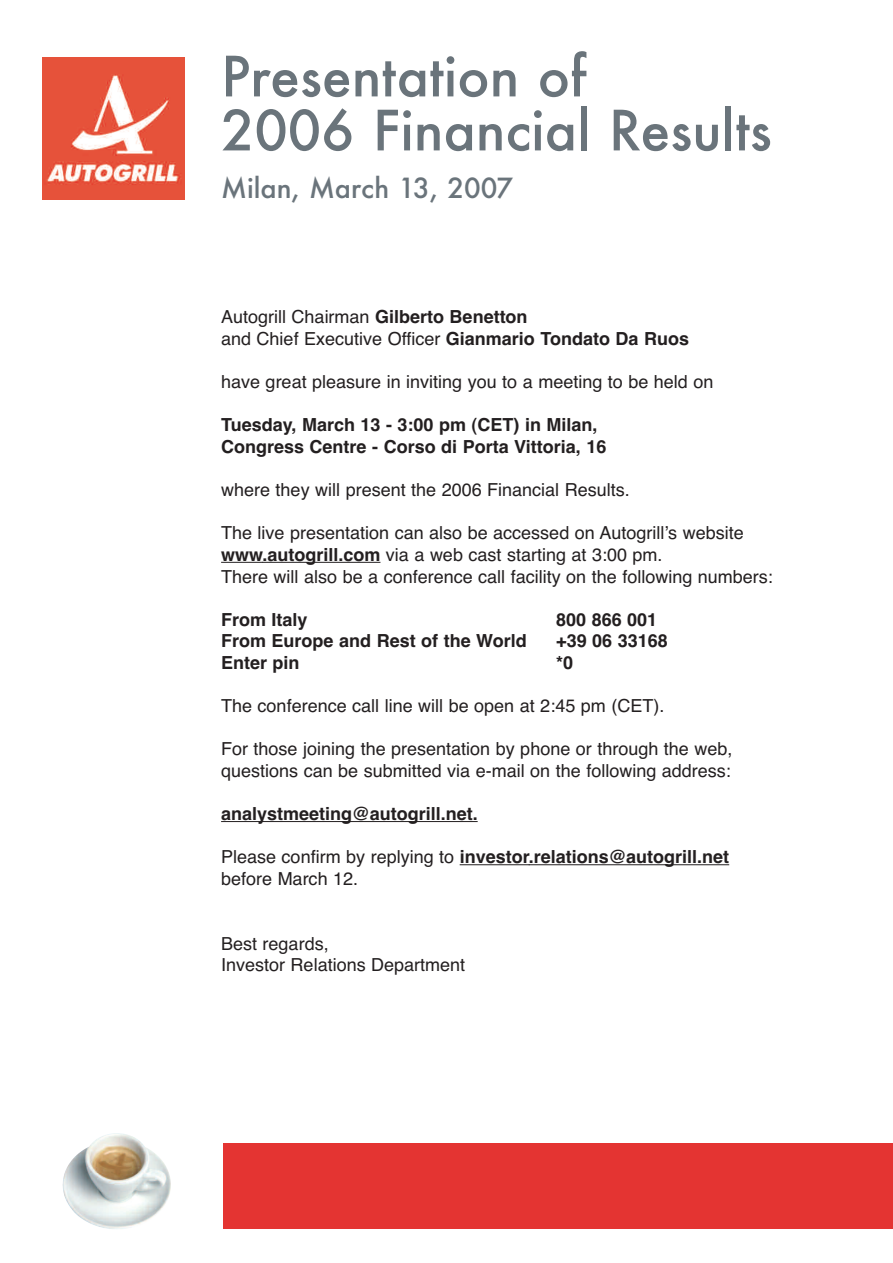
<style>
.page{position:relative;width:893px;height:1263px;background:#fff}
.page>*{position:absolute;margin:0;border:0;box-sizing:border-box;transform-origin:0 0}
.t1{font:500 54px/54px "Futura";color:#6a747b}
.t2{font:500 27px "Futura";color:#6a747b}
.t3{font:18px/21.6px "Helvetica";color:#231f20}
.t4{font:700 18px/21.6px "Helvetica";color:#231f20}
.s1{font-weight:700}
</style>
<div class="page">
<hr style="left:221px;top:562px;width:42px;height:1px;background:#231f20">
<hr style="left:262px;top:562px;width:118px;height:1px;background:#231f20">
<hr style="left:221px;top:821px;width:257px;height:1px;background:#231f20">
<hr style="left:460px;top:864px;width:70px;height:1px;background:#231f20">
<hr style="left:529px;top:864px;width:200px;height:1px;background:#231f20">
<img style="left:43px;top:57px;width:141px;height:142px">
<div style="left:223px;top:1144px;width:670px;height:85px;background:#e43432"></div>
<img style="left:115px;top:1133px;width:56px;height:92px">
<h1 class="t1" style="left:221px;top:51px;width:552px">Presentation of<br>2006 Financial Results</h1>
<h2 class="t2" style="left:221px;top:173px;width:294px">Milan, March 13, 2007</h2>
<p class="t3" style="left:221px;top:306px;width:469px">Autogrill Chairman <span class="s1">Gilberto Benetton<br></span>and Chief Executive Officer <span class="s1">Gianmario Tondato Da Ruos</span></p>
<p class="t3" style="left:221px;top:371px;width:494px">have great pleasure in inviting you to a meeting to be held on</p>
<p class="t4" style="left:221px;top:414px;width:387px">Tuesday, March 13 - 3:00 pm (CET) in Milan,<br>Congress Centre - Corso di Porta Vittoria, 16</p>
<p class="t3" style="left:221px;top:479px;width:410px">where they will present the 2006 Financial Results.</p>
<p class="t3" style="left:221px;top:522px;width:553px">The live presentation can also be accessed on Autogrill’s website <span class="s1">www.autogrill.com</span> via a web cast starting at 3:00 pm.<br>There will also be a conference call facility on the following numbers:</p>
<p class="t4" style="left:221px;top:609px;width:88px">From Italy</p>
<p class="t4" style="left:556px;top:609px;width:103px">800 866 001</p>
<p class="t4" style="left:221px;top:630px;width:307px">From Europe and Rest of the World</p>
<p class="t4" style="left:556px;top:630px;width:113px">+39 06 33168</p>
<p class="t4" style="left:221px;top:652px;width:80px">Enter pin</p>
<p class="t4" style="left:556px;top:652px;width:18px">*0</p>
<p class="t3" style="left:221px;top:695px;width:445px">The conference call line will be open at 2:45 pm (CET).</p>
<p class="t3" style="left:221px;top:738px;width:513px">For those joining the presentation by phone or through the web, questions can be submitted via e-mail on the following address:</p>
<p class="t4" style="left:221px;top:803px;width:258px">analystmeeting@autogrill.net.</p>
<p class="t3" style="left:221px;top:846px;width:510px">Please confirm by replying to <span class="s1">investor.relations@autogrill.net </span>before March 12.</p>
<p class="t3" style="left:221px;top:933px;width:246px">Best regards,<br>Investor Relations Department</p>
</div>
